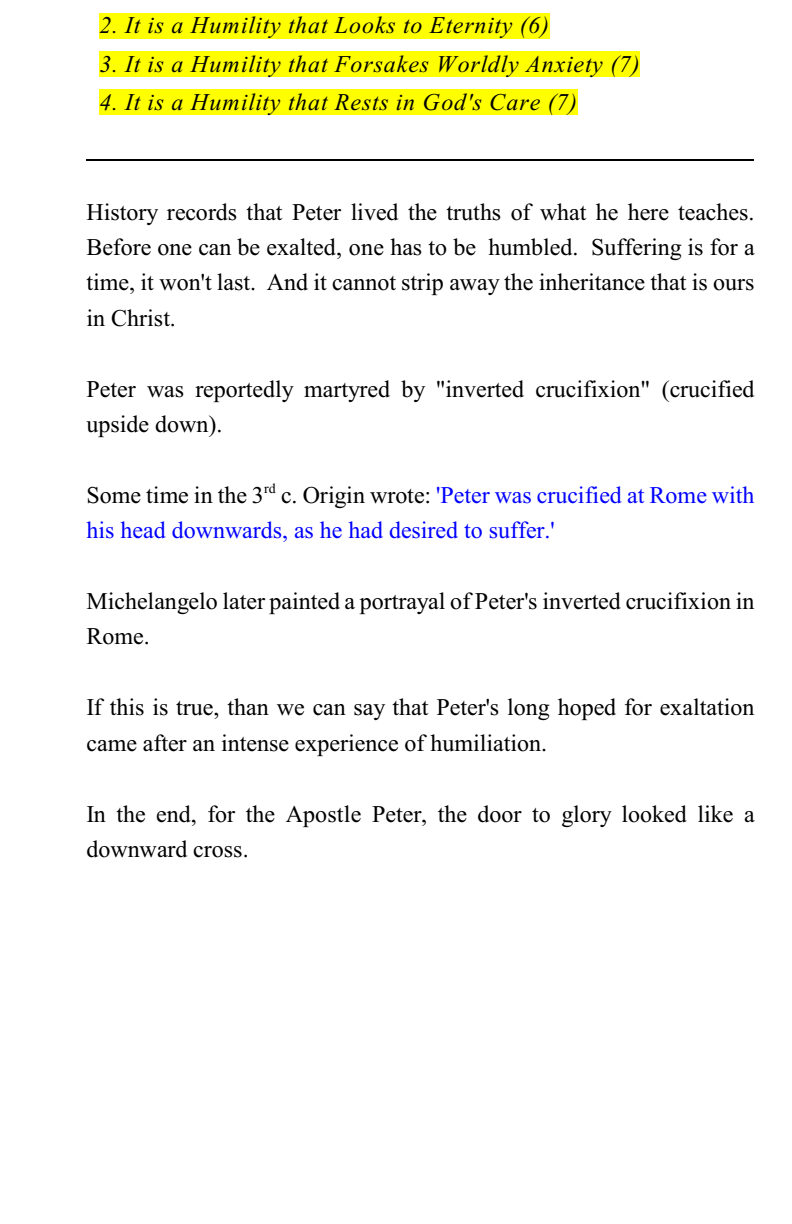
<style>
.page{position:relative;width:792px;height:1224px;background:#fff}
.page>*{position:absolute;margin:0;border:0;box-sizing:border-box;transform-origin:0 0}
.t1{font:24px/35.4px "Times New Roman";color:#000}
.t2{font:italic 24px "Times New Roman";letter-spacing:.04em;color:#000}
.t3{font:24px "Times New Roman";color:#00f}
.t4{font:14px "Times New Roman";color:#000}
.s1{color:#00f}
</style>
<div class="page">
<div style="left:99px;top:13px;width:451px;height:26px;background:#ff0"></div>
<div style="left:99px;top:51px;width:541px;height:26px;background:#ff0"></div>
<div style="left:99px;top:89px;width:390px;height:26px;background:#ff0"></div>
<div style="left:489px;top:89px;width:59px;height:26px;background:#ff0"></div>
<div style="left:548px;top:89px;width:29px;height:26px;background:#ff0"></div>
<hr style="left:86px;top:159px;width:668px;height:2px;background:#000">
<p class="t2" style="left:99px;top:17px;width:451px">2. It is a Humility that Looks to Eternity (6)</p>
<p class="t2" style="left:99px;top:55px;width:542px">3. It is a Humility that Forsakes Worldly Anxiety (7)</p>
<p class="t2" style="left:99px;top:94px;width:479px">4. It is a Humility that Rests in God's Care (7)</p>
<p class="t1" style="left:86px;top:196px;width:670px;text-align:justify">History records that Peter lived the truths of what he here teaches.<br>Before one can be exalted, one has to be humbled. Suffering is for a time, it won't last. And it cannot strip away the inheritance that is ours in Christ.</p>
<p class="t1" style="left:86px;top:373px;width:670px">Peter was reportedly martyred by "inverted crucifixion" (crucified upside down).</p>
<p class="t4" style="left:264px;top:484px;width:13px">rd</p>
<p class="t3" style="left:86px;top:522px;width:470px">his head downwards, as he had desired to suffer.'</p>
<p class="t1" style="left:86px;top:479px;width:670px">Some time in the 3 c. Origin wrote: <span class="s1">'Peter was crucified at Rome with</span></p>
<p class="t1" style="left:86px;top:586px;width:670px">Michelangelo later painted a portrayal of Peter's inverted crucifixion in<br>Rome.</p>
<p class="t1" style="left:86px;top:692px;width:670px">If this is true, than we can say that Peter's long hoped for exaltation came after an intense experience of humiliation.</p>
<p class="t1" style="left:86px;top:798px;width:670px">In the end, for the Apostle Peter, the door to glory looked like a downward cross.</p>
</div>
